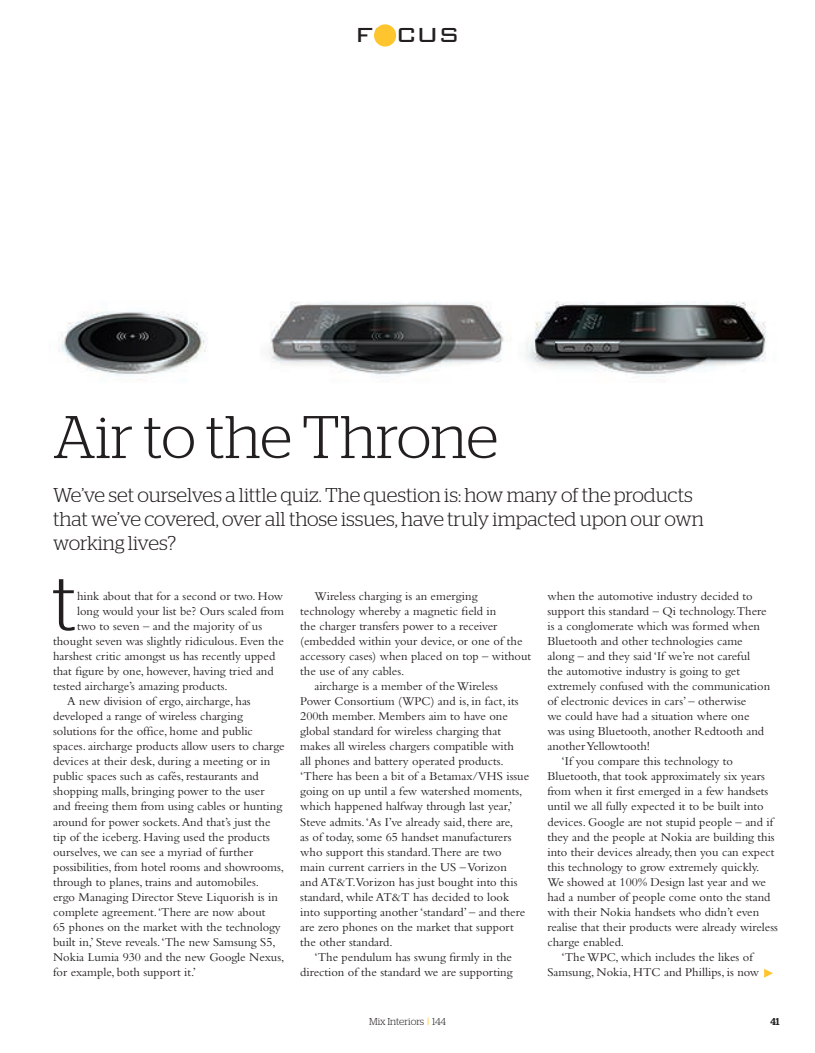
<style>
.page{position:relative;width:815px;height:1053px;background:#fff}
.page>*{position:absolute;margin:0;border:0;box-sizing:border-box;transform-origin:0 0}
.t1{font:300 76.75px "Stag";color:#231f20}
.t2{font:300 60px "Stag";color:#231f20}
.t3{font:300 33.12px "Bank Gothic BT";color:#231f20}
.t4{font:300 20px/23.8px "Stag";color:#231f20}
.t5{font:12.5px "Bembo";color:#231f20}
.t6{font:300 10px "Stag";color:#231f20}
.t7{font:500 10px "Stag";color:#231f20}
.s1{font-family:"Helvetica Neue";font-weight:400;color:#fec52e}
</style>
<div class="page">
<svg style="left:764px;top:969px;width:9px;height:8px"></svg>
<div style="left:374px;top:24px;width:22px;height:23px;background:#fec52e;border-radius:50%"></div>
<img style="left:59px;top:311px;width:148px;height:69px">
<img style="left:268px;top:301px;width:243px;height:74px">
<img style="left:525px;top:301px;width:241px;height:81px">
<h3 class="t3" style="left:355px;top:16px;width:106px">focus</h3>
<h2 class="t2" style="left:53px;top:416px;width:447px">Air to the Throne</h2>
<h3 class="t4" style="left:53px;top:485px;width:652px">We’ve set ourselves a little quiz. The question is: how many of the products that we’ve covered, over all those issues, have truly impacted upon our own working lives?</h3>
<h1 class="t1" style="left:52px;top:576px;width:26px">t</h1>
<p class="t5" style="left:77px;top:592px;width:207px">hink about that for a second or two. How</p>
<p class="t5" style="left:77px;top:607px;width:208px">long would your list be? Ours scaled from</p>
<p class="t5" style="left:77px;top:622px;width:187px">two to seven – and the majority of us</p>
<p class="t5" style="left:53px;top:637px;width:232px">thought seven was slightly ridiculous. Even the</p>
<p class="t5" style="left:53px;top:652px;width:224px">harshest critic amongst us has recently upped</p>
<p class="t5" style="left:53px;top:667px;width:222px">that fgure by one, however, having tried and</p>
<p class="t5" style="left:53px;top:682px;width:176px">tested aircharge’s amazing products.</p>
<p class="t5" style="left:67px;top:697px;width:185px">A new division of ergo, aircharge, has</p>
<p class="t5" style="left:53px;top:712px;width:191px">developed a range of wireless charging</p>
<p class="t5" style="left:53px;top:727px;width:201px">solutions for the offce, home and public</p>
<p class="t5" style="left:53px;top:742px;width:233px">spaces. aircharge products allow users to charge</p>
<p class="t5" style="left:53px;top:757px;width:219px">devices at their desk, during a meeting or in</p>
<p class="t5" style="left:53px;top:772px;width:207px">public spaces such as cafés, restaurants and</p>
<p class="t5" style="left:53px;top:787px;width:213px">shopping malls, bringing power to the user</p>
<p class="t5" style="left:53px;top:802px;width:231px">and freeing them from using cables or hunting</p>
<p class="t5" style="left:53px;top:817px;width:219px">around for power sockets. And that’s just the</p>
<p class="t5" style="left:53px;top:832px;width:218px">tip of the iceberg. Having used the products</p>
<p class="t5" style="left:53px;top:847px;width:202px">ourselves, we can see a myriad of further</p>
<p class="t5" style="left:53px;top:862px;width:233px">possibilities, from hotel rooms and showrooms,</p>
<p class="t5" style="left:53px;top:877px;width:207px">through to planes, trains and automobiles.</p>
<p class="t5" style="left:53px;top:892px;width:226px">ergo Managing Director Steve Liquorish is in</p>
<p class="t5" style="left:53px;top:907px;width:214px">complete agreement. ‘There are now about</p>
<p class="t5" style="left:53px;top:922px;width:229px">65 phones on the market with the technology</p>
<p class="t5" style="left:53px;top:937px;width:224px">built in,’ Steve reveals. ‘The new Samsung S5,</p>
<p class="t5" style="left:53px;top:952px;width:233px">Nokia Lumia 930 and the new Google Nexus,</p>
<p class="t5" style="left:53px;top:967px;width:144px">for example, both support it.’</p>
<p class="t5" style="left:314px;top:592px;width:165px">Wireless charging is an emerging</p>
<p class="t5" style="left:300px;top:607px;width:198px">technology whereby a magnetic feld in</p>
<p class="t5" style="left:300px;top:622px;width:199px">the charger transfers power to a receiver</p>
<p class="t5" style="left:300px;top:637px;width:224px">(embedded within your device, or one of the</p>
<p class="t5" style="left:300px;top:652px;width:233px">accessory cases) when placed on top – without</p>
<p class="t5" style="left:300px;top:667px;width:106px">the use of any cables.</p>
<p class="t5" style="left:314px;top:682px;width:185px">aircharge is a member of the Wireless</p>
<p class="t5" style="left:300px;top:697px;width:220px">Power Consortium (WPC) and is, in fact, its</p>
<p class="t5" style="left:300px;top:712px;width:209px">200th member. Members aim to have one</p>
<p class="t5" style="left:300px;top:727px;width:202px">global standard for wireless charging that</p>
<p class="t5" style="left:300px;top:742px;width:215px">makes all wireless chargers compatible with</p>
<p class="t5" style="left:300px;top:757px;width:205px">all phones and battery operated products.</p>
<p class="t5" style="left:300px;top:772px;width:230px">‘There has been a bit of a Betamax/VHS issue</p>
<p class="t5" style="left:300px;top:787px;width:224px">going on up until a few watershed moments,</p>
<p class="t5" style="left:300px;top:802px;width:214px">which happened halfway through last year,’</p>
<p class="t5" style="left:300px;top:817px;width:214px">Steve admits. ‘As I’ve already said, there are,</p>
<p class="t5" style="left:300px;top:832px;width:213px">as of today, some 65 handset manufacturers</p>
<p class="t5" style="left:300px;top:847px;width:203px">who support this standard.There are two</p>
<p class="t5" style="left:300px;top:862px;width:208px">main current carriers in the US – Vorizon</p>
<p class="t5" style="left:300px;top:877px;width:219px">and AT&amp;T.Vorizon has just bought into this</p>
<p class="t5" style="left:300px;top:892px;width:211px">standard, while AT&amp;T has decided to look</p>
<p class="t5" style="left:300px;top:907px;width:226px">into supporting another ‘standard’ – and there</p>
<p class="t5" style="left:300px;top:922px;width:215px">are zero phones on the market that support</p>
<p class="t5" style="left:300px;top:937px;width:94px">the other standard.</p>
<p class="t5" style="left:314px;top:952px;width:199px">‘The pendulum has swung frmly in the</p>
<p class="t5" style="left:300px;top:967px;width:214px">direction of the standard we are supporting</p>
<p class="t5" style="left:547px;top:592px;width:207px">when the automotive industry decided to</p>
<p class="t5" style="left:547px;top:607px;width:221px">support this standard – Qi technology.There</p>
<p class="t5" style="left:547px;top:622px;width:214px">is a conglomerate which was formed when</p>
<p class="t5" style="left:547px;top:637px;width:197px">Bluetooth and other technologies came</p>
<p class="t5" style="left:547px;top:652px;width:204px">along – and they said ‘If we’re not careful</p>
<p class="t5" style="left:547px;top:667px;width:194px">the automotive industry is going to get</p>
<p class="t5" style="left:547px;top:682px;width:224px">extremely confused with the communication</p>
<p class="t5" style="left:547px;top:697px;width:200px">of electronic devices in cars’ – otherwise</p>
<p class="t5" style="left:547px;top:712px;width:204px">we could have had a situation where one</p>
<p class="t5" style="left:547px;top:727px;width:218px">was using Bluetooth, another Redtooth and</p>
<p class="t5" style="left:547px;top:742px;width:104px">another Yellowtooth!</p>
<p class="t5" style="left:562px;top:757px;width:173px">‘If you compare this technology to</p>
<p class="t5" style="left:547px;top:772px;width:219px">Bluetooth, that took approximately six years</p>
<p class="t5" style="left:547px;top:787px;width:222px">from when it frst emerged in a few handsets</p>
<p class="t5" style="left:547px;top:802px;width:218px">until we all fully expected it to be built into</p>
<p class="t5" style="left:547px;top:817px;width:227px">devices. Google are not stupid people – and if</p>
<p class="t5" style="left:547px;top:832px;width:229px">they and the people at Nokia are building this</p>
<p class="t5" style="left:547px;top:847px;width:229px">into their devices already, then you can expect</p>
<p class="t5" style="left:547px;top:862px;width:214px">this technology to grow extremely quickly.</p>
<p class="t5" style="left:547px;top:877px;width:220px">We showed at 100% Design last year and we</p>
<p class="t5" style="left:547px;top:892px;width:225px">had a number of people come onto the stand</p>
<p class="t5" style="left:547px;top:907px;width:213px">with their Nokia handsets who didn’t even</p>
<p class="t5" style="left:547px;top:922px;width:232px">realise that their products were already wireless</p>
<p class="t5" style="left:547px;top:937px;width:78px">charge enabled.</p>
<p class="t5" style="left:562px;top:952px;width:193px">‘The WPC, which includes the likes of</p>
<p class="t5" style="left:547px;top:967px;width:213px">Samsung, Nokia, HTC and Phillips, is now</p>
<p class="t6" style="left:369px;top:1017px;width:78px">Mix Interiors <span class="s1">|</span> 144</p>
<p class="t7" style="left:770px;top:1015px;width:11px">41</p>
</div>
